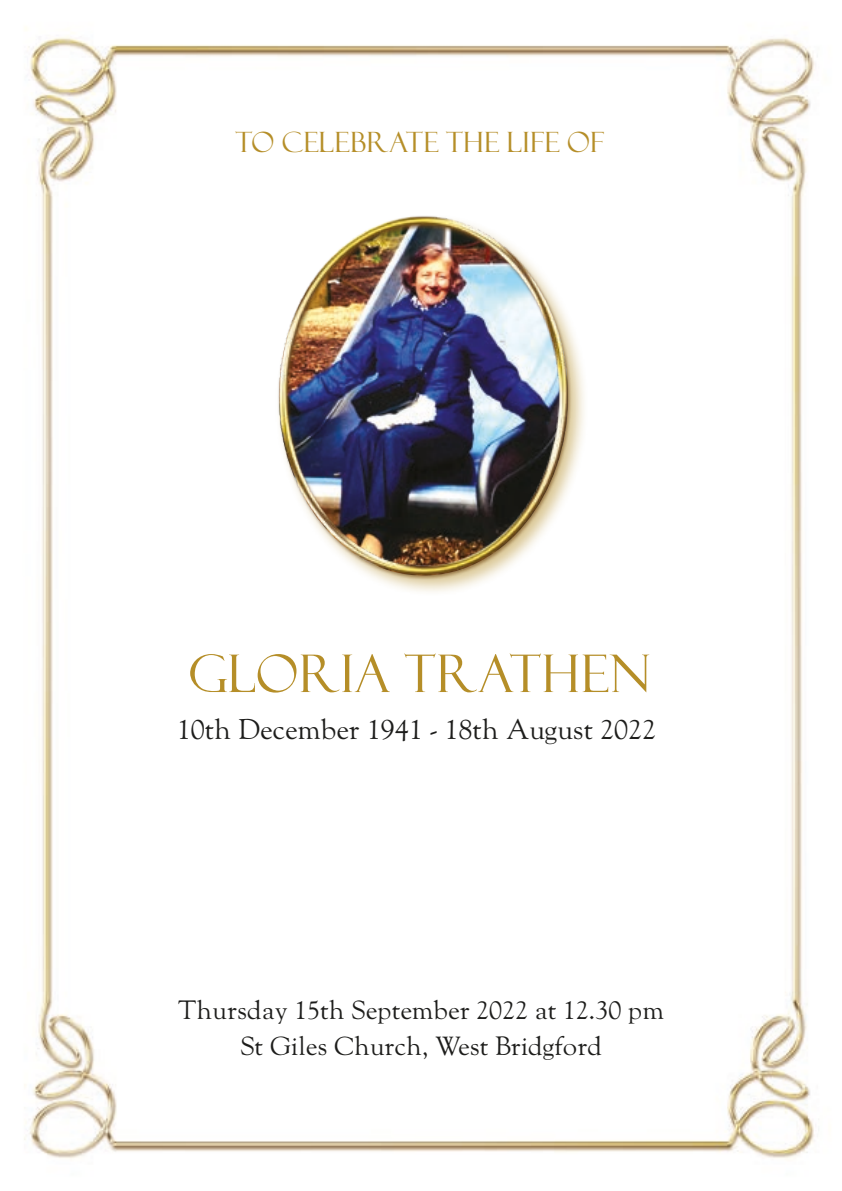
<style>
.page{position:relative;width:842px;height:1191px;background:#fff}
.page>*{position:absolute;margin:0;border:0;box-sizing:border-box;transform-origin:0 0}
.t1{font:52px "Felix Titling";letter-spacing:.01em;color:#b58e28}
.t2{font:28px "LTC Goudy Oldstyle Pro";color:#1d1d1b}
.t3{font:28px "Felix Titling";letter-spacing:.01em;color:#b58e28}
.t4{font:26px/36px "LTC Goudy Oldstyle Pro";color:#1d1d1b;text-align:center}
</style>
<div class="page">
<img style="left:24px;top:28px;width:791px;height:1131px">
<div style="left:275px;top:214px;width:314px;height:383px;background:#b58e28;opacity:.5"></div>
<img style="left:272px;top:209px;width:303px;height:373px">
<p class="t3" style="left:235px;top:126px;width:370px">TO CELEBRATE THE LIFE OF</p>
<h1 class="t1" style="left:188px;top:644px;width:464px">GLORIA TRATHEN</h1>
<p class="t2" style="left:177px;top:713px;width:481px">10th December 1941 - 18th August 2022</p>
<p class="t4" style="left:178px;top:992px;width:488px">Thursday 15th September 2022 at 12.30 pm<br>St Giles Church, West Bridgford</p>
</div>
